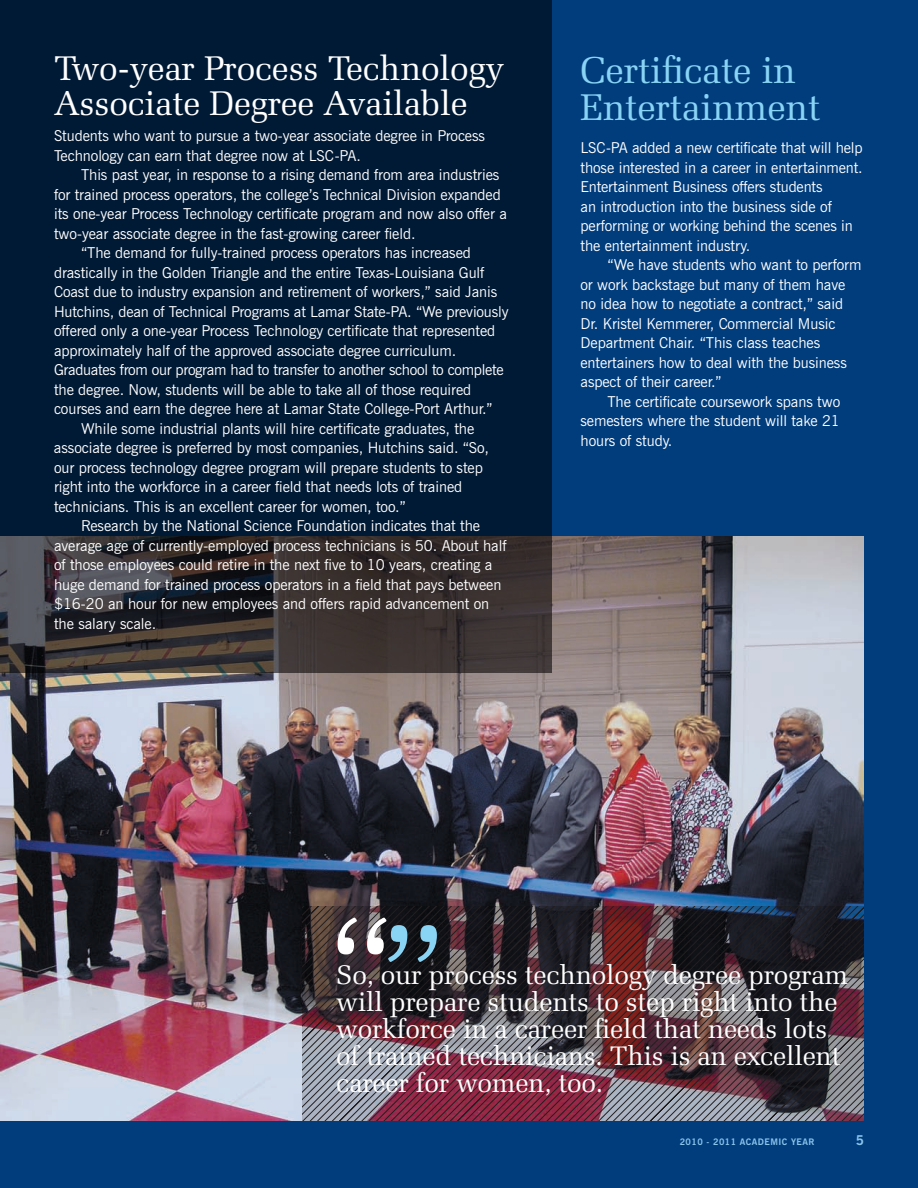
<style>
.page{position:relative;width:918px;height:1188px;background:#013d7d}
.page>*{position:absolute;margin:0;border:0;box-sizing:border-box;transform-origin:0 0}
.t1{font:37.5px/37.5px "Zapf Elliptical 711 BT";letter-spacing:-.005em;color:#89d3f4}
.t2{font:34.5px/34.5px "Zapf Elliptical 711 BT";letter-spacing:-.005em;color:#fff}
.t3{font:27px/27px "Zapf Elliptical 711 BT";letter-spacing:-.01em;color:#fff}
.t4{font:15px/19.5px "News Gothic BT";letter-spacing:-.005em;color:#fff}
.t5{font:700 13.5px "News Gothic BT";color:#8bc5eb}
.t6{font:700 9px "News Gothic BT";letter-spacing:.05em;color:#8bc5eb}
</style>
<div class="page">
<img style="left:1px;top:536px;width:863px;height:584px">
<svg style="left:0;top:756px;width:1px;height:364px"></svg>
<svg style="left:0;top:0;width:552px;height:673px;background:#0c2036"></svg>
<img style="left:303px;top:906px;width:561px;height:214px">
<svg style="left:338px;top:918px;width:99px;height:44px;background:#5b656d"></svg>
<h2 class="t2" style="left:54px;top:51px;width:452px">Two-year Process Technology<br>Associate Degree Available</h2>
<p class="t4" style="left:54px;top:126px;width:433px">Students who want to pursue a two-year associate degree in Process<br>Technology can earn that degree now at LSC-PA.</p>
<p class="t4" style="left:81px;top:165px;width:420px">This past year, in response to a rising demand from area industries</p>
<p class="t4" style="left:54px;top:184px;width:448px">for trained process operators, the college’s Technical Division expanded</p>
<p class="t4" style="left:54px;top:204px;width:454px">its one-year Process Technology certificate program and now also offer a</p>
<p class="t4" style="left:54px;top:223px;width:363px">two-year associate degree in the fast-growing career field.</p>
<p class="t4" style="left:81px;top:243px;width:391px">“The demand for fully-trained process operators has increased</p>
<p class="t4" style="left:54px;top:262px;width:432px">drastically in the Golden Triangle and the entire Texas-Louisiana Gulf</p>
<p class="t4" style="left:54px;top:282px;width:445px">Coast due to industry expansion and retirement of workers,” said Janis</p>
<p class="t4" style="left:54px;top:301px;width:456px">Hutchins, dean of Technical Programs at Lamar State-PA. “We previously</p>
<p class="t4" style="left:54px;top:321px;width:443px">offered only a one-year Process Technology certificate that represented</p>
<p class="t4" style="left:54px;top:340px;width:404px">approximately half of the approved associate degree curriculum.</p>
<p class="t4" style="left:54px;top:360px;width:451px">Graduates from our program had to transfer to another school to complete</p>
<p class="t4" style="left:54px;top:379px;width:419px">the degree. Now, students will be able to take all of those required</p>
<p class="t4" style="left:54px;top:399px;width:440px">courses and earn the degree here at Lamar State College-Port Arthur.”</p>
<p class="t4" style="left:81px;top:418px;width:395px">While some industrial plants will hire certificate graduates, the</p>
<p class="t4" style="left:54px;top:438px;width:436px">associate degree is preferred by most companies, Hutchins said. “So,</p>
<p class="t4" style="left:54px;top:457px;width:430px">our process technology degree program will prepare students to step</p>
<p class="t4" style="left:54px;top:477px;width:410px">right into the workforce in a career field that needs lots of trained</p>
<p class="t4" style="left:54px;top:496px;width:353px">technicians. This is an excellent career for women, too.”</p>
<p class="t4" style="left:81px;top:516px;width:401px">Research by the National Science Foundation indicates that the</p>
<p class="t4" style="left:54px;top:535px;width:454px">average age of currently-employed process technicians is 50. About half</p>
<p class="t4" style="left:54px;top:555px;width:440px">of those employees could retire in the next five to 10 years, creating a</p>
<p class="t4" style="left:54px;top:574px;width:449px">huge demand for trained process operators in a field that pays between</p>
<p class="t4" style="left:54px;top:594px;width:437px">$16-20 an hour for new employees and offers rapid advancement on</p>
<p class="t4" style="left:54px;top:613px;width:104px">the salary scale.</p>
<h1 class="t1" style="left:580px;top:51px;width:241px">Certificate in<br>Entertainment</h1>
<p class="t4" style="left:580px;top:138px;width:284px">LSC-PA added a new certificate that will help those interested in a career in entertainment.<br>Entertainment Business offers students<br>an introduction into the business side of performing or working behind the scenes in the entertainment industry.</p>
<p class="t4" style="left:581px;top:255px;width:283px;text-indent:27px">“We have students who want to perform or work backstage but many of them have no idea how to negotiate a contract,” said Dr. Kristel Kemmerer, Commercial Music Department Chair. “This class teaches entertainers how to deal with the business aspect of their career.”</p>
<p class="t4" style="left:581px;top:391px;width:261px;text-align:justify;text-indent:27px">The certificate coursework spans two semesters where the student will take 21 hours of study.</p>
<h3 class="t3" style="left:336px;top:961px;width:513px">So, our process technology degree program will prepare students to step right into the workforce in a career field that needs lots of trained technicians. This is an excellent career for women, too.</h3>
<p class="t6" style="left:680px;top:1136px;width:92px">2010 - 2011 ACADEMIC</p>
<p class="t6" style="left:791px;top:1136px;width:22px">YEAR</p>
<p class="t5" style="left:856px;top:1132px;width:10px">5</p>
</div>
